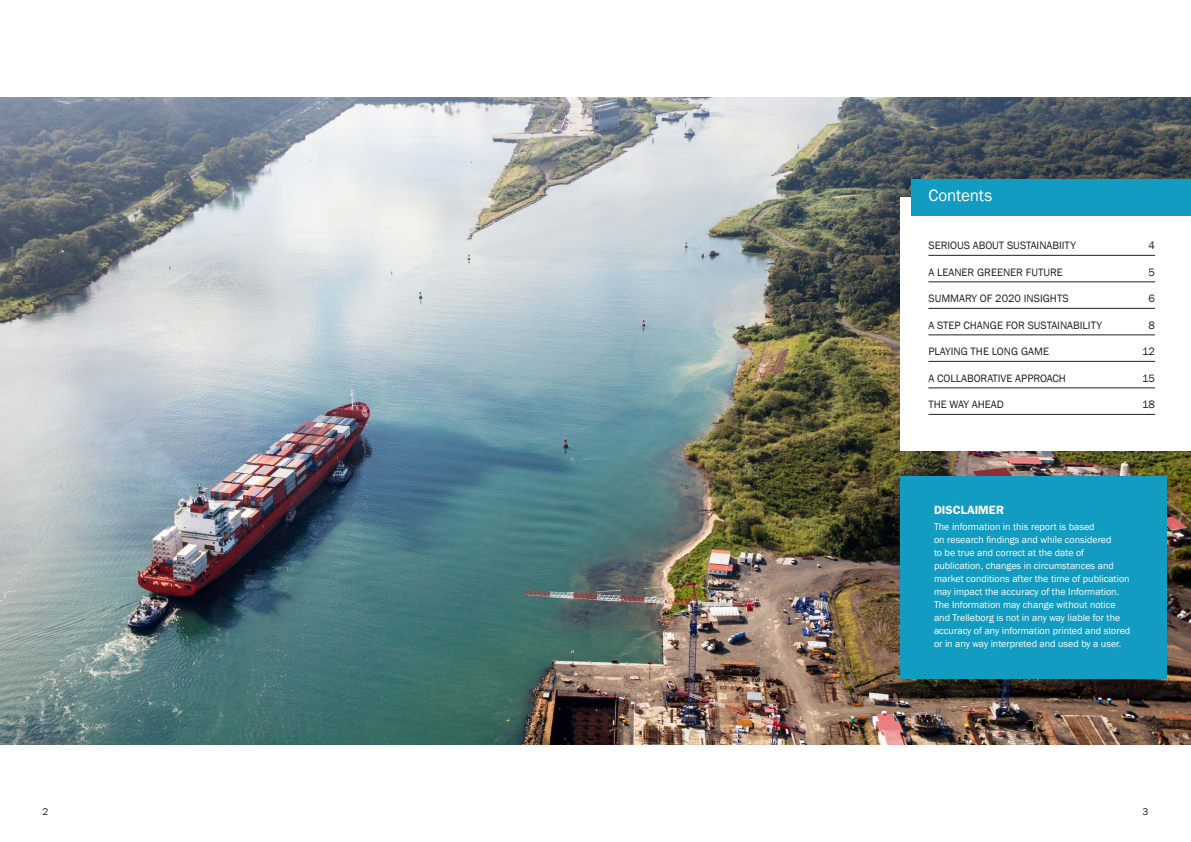
<style>
.page{position:relative;width:1191px;height:842px;background:#fff}
.page>*{position:absolute;margin:0;border:0;box-sizing:border-box;transform-origin:0 0}
.Black_Section_Header{font:17px "Franklin Gothic";letter-spacing:-.01em;color:#fff}
.TPS_CAPS_footer_text{font:600 12px "ITC Franklin Gothic Std";color:#fff}
.Contents_Text{font:11px "Franklin Gothic";color:#231f20}
.BODY_COPY{font:11px "Franklin Gothic";color:#231f20}
.TPS_CAPS_footer_text-2{font:10px/13px "Franklin Gothic";color:#fff}
.t1{font:10px "Franklin Gothic";color:#231f20}
</style>
<div class="page">
<img style="left:0;top:98px;width:1191px;height:646px">
<div style="left:900px;top:197px;width:291px;height:254px;background:#fff"></div>
<div style="left:911px;top:179px;width:280px;height:36px;background:#139cc1"></div>
<hr style="left:928px;top:255px;width:227px;height:1px;background:#231f20">
<hr style="left:928px;top:282px;width:227px;height:1px;background:#231f20">
<hr style="left:928px;top:308px;width:227px;height:1px;background:#231f20">
<hr style="left:928px;top:335px;width:227px;height:1px;background:#231f20">
<hr style="left:928px;top:361px;width:227px;height:1px;background:#231f20">
<hr style="left:928px;top:388px;width:227px;height:1px;background:#231f20">
<hr style="left:928px;top:414px;width:227px;height:1px;background:#231f20">
<div style="left:900px;top:476px;width:267px;height:203px;background:#139cc1"></div>
<p class="Black_Section_Header" style="left:928px;top:185px;width:65px">Contents</p>
<p class="Contents_Text" style="left:928px;top:239px;width:149px">SERIOUS ABOUT SUSTAINABIITY</p>
<p class="Contents_Text" style="left:928px;top:265px;width:136px">A LEANER GREENER FUTURE</p>
<p class="Contents_Text" style="left:928px;top:292px;width:142px">SUMMARY OF 2020 INSIGHTS</p>
<p class="Contents_Text" style="left:928px;top:318px;width:175px">A STEP CHANGE FOR SUSTAINABILITY</p>
<p class="Contents_Text" style="left:928px;top:345px;width:122px">PLAYING THE LONG GAME</p>
<p class="Contents_Text" style="left:928px;top:371px;width:139px">A COLLABORATIVE APPROACH</p>
<p class="Contents_Text" style="left:928px;top:398px;width:77px">THE WAY AHEAD</p>
<p class="BODY_COPY" style="left:1148px;top:239px;width:8px">4</p>
<p class="BODY_COPY" style="left:1148px;top:265px;width:8px">5</p>
<p class="BODY_COPY" style="left:1148px;top:292px;width:8px">6</p>
<p class="BODY_COPY" style="left:1148px;top:318px;width:8px">8</p>
<p class="BODY_COPY" style="left:1142px;top:345px;width:14px">12</p>
<p class="BODY_COPY" style="left:1142px;top:371px;width:14px">15</p>
<p class="BODY_COPY" style="left:1142px;top:398px;width:14px">18</p>
<p class="TPS_CAPS_footer_text" style="left:934px;top:503px;width:71px">DISCLAIMER</p>
<p class="TPS_CAPS_footer_text-2" style="left:934px;top:521px;width:198px">The information in this report is based<br>on research findings and while considered<br>to be true and correct at the date of publication, changes in circumstances and market conditions after the time of publication may impact the accuracy of the Information.<br>The Information may change without notice and Trelleborg is not in any way liable for the accuracy of any information printed and stored or in any way interpreted and used by a user.</p>
<p class="t1" style="left:43px;top:805px;width:7px">2</p>
<p class="t1" style="left:1142px;top:805px;width:7px">3</p>
</div>
